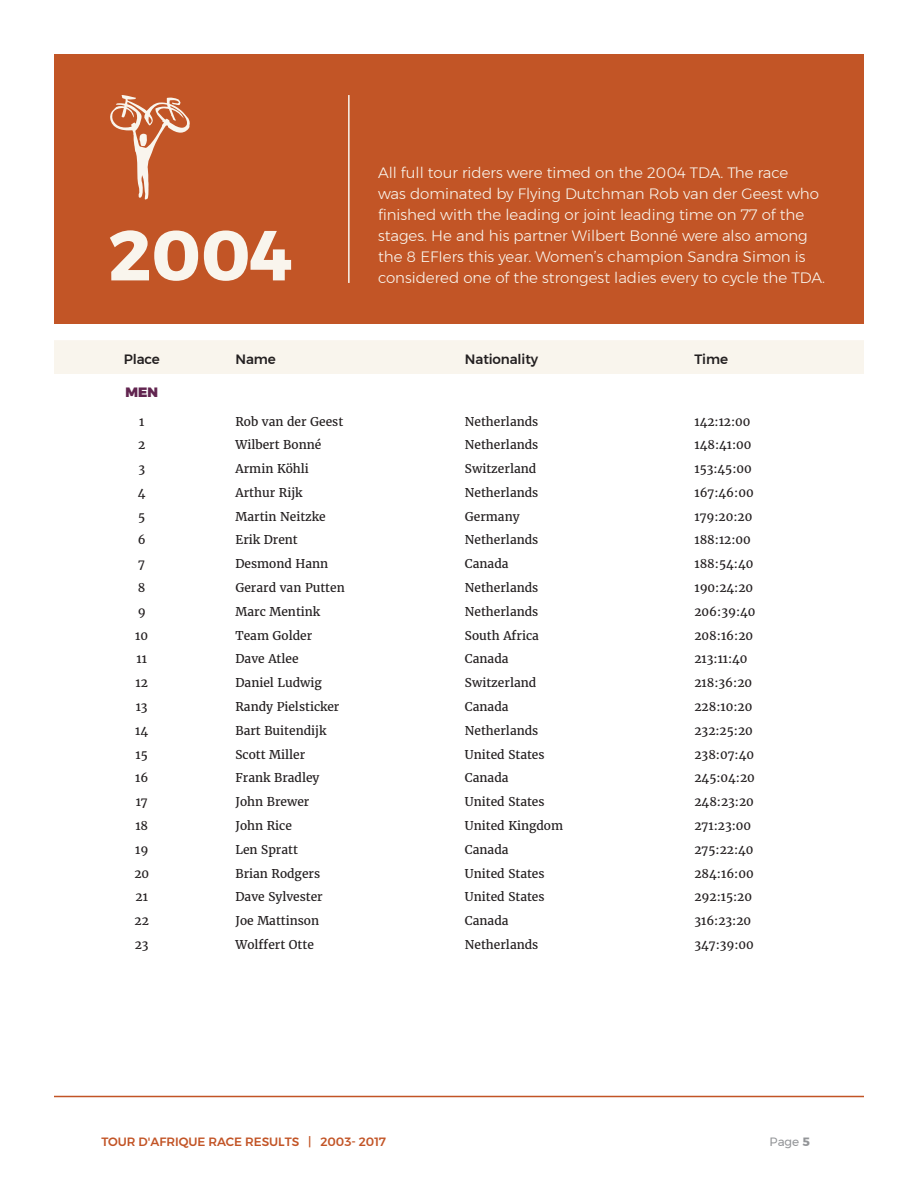
<style>
.page{position:relative;width:918px;height:1188px;background:#fff}
.page>*{position:absolute;margin:0;border:0;box-sizing:border-box;transform-origin:0 0}
.t1{font:700 70.65px "Montserrat";color:#f9f5ed}
.t2{font:300 15px/21px "Montserrat";color:#f9f5ed}
.t3{font:500 13.5px "Montserrat";letter-spacing:-.01em;color:#231f20}
.t4{font:900 13.5px "Montserrat";color:#622550}
.t5{font:12px "Merriweather";color:#231f20}
.t6{font:500 12px "Montserrat";color:#c25426}
.t7{font:12px "Montserrat";color:#939598}
.s1{font-weight:700}
</style>
<div class="page">
<hr style="left:54px;top:1096px;width:810px;height:1px;background:#c25426">
<div style="left:54px;top:340px;width:810px;height:34px;background:#f9f5ed"></div>
<div style="left:54px;top:54px;width:810px;height:270px;background:#c25526"></div>
<hr style="left:348px;top:95px;width:2px;height:188px;background:#f9f5ed">
<svg style="left:110px;top:95px;width:80px;height:105px"></svg>
<h1 class="t1" style="left:109px;top:199px;width:186px">2004</h1>
<p class="t2" style="left:378px;top:162px;width:443px">All full tour riders were timed on the 2004 TDA. The race was dominated by Flying Dutchman Rob van der Geest who finished with the leading or joint leading time on 77 of the stages. He and his partner Wilbert Bonné were also among the 8 EFIers this year. Women’s champion Sandra Simon is</p>
<p class="t2" style="left:378px;top:267px;width:448px">considered one of the strongest ladies every to cycle the TDA.</p>
<p class="t3" style="left:124px;top:348px;width:37px">Place</p>
<p class="t3" style="left:235px;top:348px;width:42px">Name</p>
<p class="t3" style="left:465px;top:348px;width:75px">Nationality</p>
<p class="t3" style="left:694px;top:348px;width:35px">Time</p>
<p class="t4" style="left:125px;top:381px;width:34px">MEN</p>
<p class="t5" style="left:139px;top:413px;width:7px">1</p>
<p class="t5" style="left:235px;top:413px;width:109px">Rob van der Geest</p>
<p class="t5" style="left:465px;top:413px;width:75px">Netherlands</p>
<p class="t5" style="left:694px;top:413px;width:58px">142:12:00</p>
<p class="t5" style="left:138px;top:437px;width:9px">2</p>
<p class="t5" style="left:235px;top:437px;width:87px">Wilbert Bonné</p>
<p class="t5" style="left:465px;top:437px;width:75px">Netherlands</p>
<p class="t5" style="left:694px;top:437px;width:59px">148:41:00</p>
<p class="t5" style="left:138px;top:461px;width:8px">3</p>
<p class="t5" style="left:235px;top:461px;width:75px">Armin Köhli</p>
<p class="t5" style="left:465px;top:461px;width:73px">Switzerland</p>
<p class="t5" style="left:694px;top:461px;width:59px">153:45:00</p>
<p class="t5" style="left:138px;top:485px;width:9px">4</p>
<p class="t5" style="left:235px;top:485px;width:68px">Arthur Rijk</p>
<p class="t5" style="left:465px;top:485px;width:75px">Netherlands</p>
<p class="t5" style="left:694px;top:485px;width:61px">167:46:00</p>
<p class="t5" style="left:138px;top:508px;width:9px">5</p>
<p class="t5" style="left:235px;top:508px;width:92px">Martin Neitzke</p>
<p class="t5" style="left:465px;top:508px;width:56px">Germany</p>
<p class="t5" style="left:694px;top:508px;width:59px">179:20:20</p>
<p class="t5" style="left:138px;top:532px;width:9px">6</p>
<p class="t5" style="left:235px;top:532px;width:64px">Erik Drent</p>
<p class="t5" style="left:465px;top:532px;width:75px">Netherlands</p>
<p class="t5" style="left:694px;top:532px;width:58px">188:12:00</p>
<p class="t5" style="left:138px;top:556px;width:8px">7</p>
<p class="t5" style="left:235px;top:556px;width:94px">Desmond Hann</p>
<p class="t5" style="left:465px;top:556px;width:45px">Canada</p>
<p class="t5" style="left:694px;top:556px;width:60px">188:54:40</p>
<p class="t5" style="left:138px;top:580px;width:9px">8</p>
<p class="t5" style="left:235px;top:580px;width:111px">Gerard van Putten</p>
<p class="t5" style="left:465px;top:580px;width:75px">Netherlands</p>
<p class="t5" style="left:694px;top:580px;width:60px">190:24:20</p>
<p class="t5" style="left:138px;top:603px;width:9px">9</p>
<p class="t5" style="left:235px;top:603px;width:86px">Marc Mentink</p>
<p class="t5" style="left:465px;top:603px;width:75px">Netherlands</p>
<p class="t5" style="left:694px;top:603px;width:63px">206:39:40</p>
<p class="t5" style="left:135px;top:627px;width:14px">10</p>
<p class="t5" style="left:235px;top:627px;width:78px">Team Golder</p>
<p class="t5" style="left:465px;top:627px;width:75px">South Africa</p>
<p class="t5" style="left:694px;top:627px;width:60px">208:16:20</p>
<p class="t5" style="left:137px;top:651px;width:12px">11</p>
<p class="t5" style="left:235px;top:651px;width:65px">Dave Atlee</p>
<p class="t5" style="left:465px;top:651px;width:45px">Canada</p>
<p class="t5" style="left:694px;top:651px;width:55px">213:11:40</p>
<p class="t5" style="left:136px;top:675px;width:14px">12</p>
<p class="t5" style="left:235px;top:675px;width:88px">Daniel Ludwig</p>
<p class="t5" style="left:465px;top:675px;width:73px">Switzerland</p>
<p class="t5" style="left:694px;top:675px;width:59px">218:36:20</p>
<p class="t5" style="left:136px;top:699px;width:13px">13</p>
<p class="t5" style="left:235px;top:699px;width:105px">Randy Pielsticker</p>
<p class="t5" style="left:465px;top:699px;width:45px">Canada</p>
<p class="t5" style="left:694px;top:699px;width:59px">228:10:20</p>
<p class="t5" style="left:135px;top:722px;width:14px">14</p>
<p class="t5" style="left:235px;top:722px;width:92px">Bart Buitendijk</p>
<p class="t5" style="left:465px;top:722px;width:75px">Netherlands</p>
<p class="t5" style="left:694px;top:722px;width:60px">232:25:20</p>
<p class="t5" style="left:136px;top:746px;width:14px">15</p>
<p class="t5" style="left:235px;top:746px;width:71px">Scott Miller</p>
<p class="t5" style="left:465px;top:746px;width:81px">United States</p>
<p class="t5" style="left:694px;top:746px;width:61px">238:07:40</p>
<p class="t5" style="left:135px;top:770px;width:15px">16</p>
<p class="t5" style="left:235px;top:770px;width:85px">Frank Bradley</p>
<p class="t5" style="left:465px;top:770px;width:45px">Canada</p>
<p class="t5" style="left:694px;top:770px;width:62px">245:04:20</p>
<p class="t5" style="left:136px;top:794px;width:14px">17</p>
<p class="t5" style="left:235px;top:794px;width:75px">John Brewer</p>
<p class="t5" style="left:465px;top:794px;width:81px">United States</p>
<p class="t5" style="left:694px;top:794px;width:61px">248:23:20</p>
<p class="t5" style="left:135px;top:818px;width:14px">18</p>
<p class="t5" style="left:235px;top:818px;width:58px">John Rice</p>
<p class="t5" style="left:465px;top:818px;width:100px">United Kingdom</p>
<p class="t5" style="left:694px;top:818px;width:58px">271:23:00</p>
<p class="t5" style="left:135px;top:841px;width:15px">19</p>
<p class="t5" style="left:235px;top:841px;width:64px">Len Spratt</p>
<p class="t5" style="left:465px;top:841px;width:45px">Canada</p>
<p class="t5" style="left:694px;top:841px;width:61px">275:22:40</p>
<p class="t5" style="left:134px;top:865px;width:16px">20</p>
<p class="t5" style="left:235px;top:865px;width:86px">Brian Rodgers</p>
<p class="t5" style="left:465px;top:865px;width:81px">United States</p>
<p class="t5" style="left:694px;top:865px;width:61px">284:16:00</p>
<p class="t5" style="left:136px;top:889px;width:14px">21</p>
<p class="t5" style="left:235px;top:889px;width:89px">Dave Sylvester</p>
<p class="t5" style="left:465px;top:889px;width:81px">United States</p>
<p class="t5" style="left:694px;top:889px;width:59px">292:15:20</p>
<p class="t5" style="left:135px;top:913px;width:16px">22</p>
<p class="t5" style="left:235px;top:913px;width:85px">Joe Mattinson</p>
<p class="t5" style="left:465px;top:913px;width:45px">Canada</p>
<p class="t5" style="left:694px;top:913px;width:58px">316:23:20</p>
<p class="t5" style="left:135px;top:937px;width:15px">23</p>
<p class="t5" style="left:235px;top:937px;width:80px">Wolffert Otte</p>
<p class="t5" style="left:465px;top:937px;width:75px">Netherlands</p>
<p class="t5" style="left:694px;top:937px;width:61px">347:39:00</p>
<p class="t6" style="left:102px;top:1133px;width:286px">TOUR D'AFRIQUE RACE RESULTS | 2003- 2017</p>
<p class="t7" style="left:770px;top:1133px;width:42px">Page <span class="s1">5</span></p>
</div>
